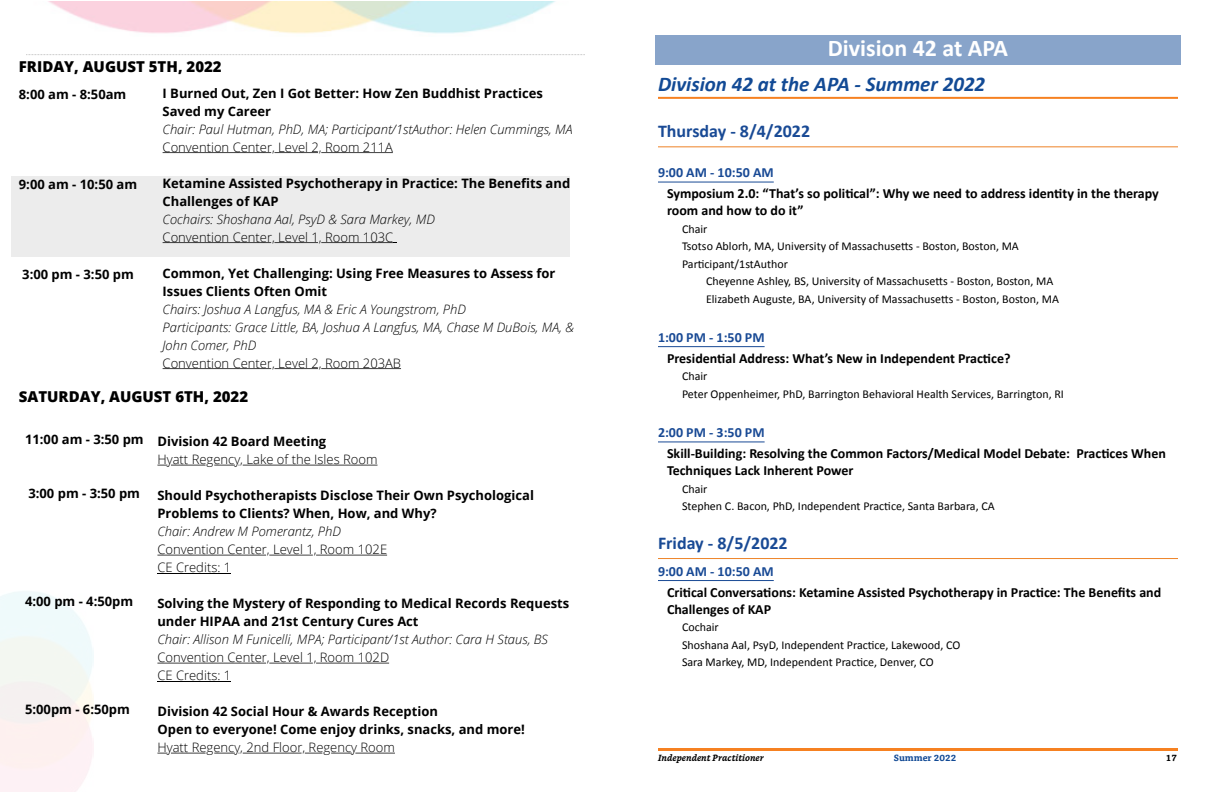
<style>
.page{position:relative;width:1224px;height:792px;background:#fff}
.page>*{position:absolute;margin:0;border:0;box-sizing:border-box;transform-origin:0 0}
.t1{font:700 24px "Calibri";color:#fff}
.t2{font:italic 700 21px "Calibri";color:#124a95}
.t3{font:700 18px "Calibri";color:#194a95}
.t4{font:800 15px "Open Sans";color:#000}
.t5{font:700 14px/16.8px "Calibri";color:#000}
.t6{font:700 14px "Calibri";color:#194a95}
.t7{font:700 13px/18px "Open Sans";color:#000}
.t8{font:italic 300 13px/18px "Open Sans";color:#000}
.t9{font:300 13px/18px "Open Sans";color:#000}
.t10{font:12px/17.5px "Calibri";color:#000}
.t11{font:italic 700 9px "Bookerly";color:#000}
.t12{font:700 9px "Bookerly";color:#124a95}
.t13{font:700 9px "Bookerly";color:#000}
</style>
<div class="page">
<hr style="left:658px;top:748px;width:520px;height:3px;background:#f68121">
<svg style="left:26px;top:54px;width:559px;height:1px"></svg>
<div style="left:11px;top:176px;width:558px;height:81px;background:#ececec"></div>
<hr style="left:321px;top:152px;width:72px;height:1px;background:#000">
<hr style="left:274px;top:152px;width:44px;height:1px;background:#000">
<hr style="left:163px;top:152px;width:108px;height:1px;background:#000">
<hr style="left:321px;top:242px;width:72px;height:1px;background:#000">
<hr style="left:274px;top:242px;width:44px;height:1px;background:#000">
<hr style="left:163px;top:242px;width:108px;height:1px;background:#000">
<hr style="left:321px;top:368px;width:80px;height:1px;background:#000">
<hr style="left:274px;top:368px;width:44px;height:1px;background:#000">
<hr style="left:163px;top:368px;width:108px;height:1px;background:#000">
<hr style="left:243px;top:465px;width:134px;height:1px;background:#000">
<svg style="left:214px;top:465px;width:26px;height:1px"></svg>
<hr style="left:171px;top:465px;width:35px;height:1px;background:#000">
<hr style="left:316px;top:555px;width:71px;height:1px;background:#000">
<hr style="left:269px;top:555px;width:44px;height:1px;background:#000">
<hr style="left:157px;top:555px;width:109px;height:1px;background:#000">
<hr style="left:157px;top:573px;width:74px;height:1px;background:#000">
<hr style="left:316px;top:663px;width:73px;height:1px;background:#000">
<hr style="left:269px;top:663px;width:44px;height:1px;background:#000">
<hr style="left:157px;top:663px;width:109px;height:1px;background:#000">
<hr style="left:157px;top:681px;width:74px;height:1px;background:#000">
<hr style="left:355px;top:753px;width:40px;height:1px;background:#000">
<svg style="left:331px;top:753px;width:21px;height:1px"></svg>
<svg style="left:305px;top:753px;width:17px;height:1px"></svg>
<hr style="left:243px;top:753px;width:59px;height:1px;background:#000">
<svg style="left:214px;top:753px;width:26px;height:1px"></svg>
<hr style="left:171px;top:753px;width:35px;height:1px;background:#000">
<div style="left:655px;top:35px;width:526px;height:30px;background:#88a4ca"></div>
<hr style="left:658px;top:97px;width:520px;height:2px;background:#f68121">
<hr style="left:658px;top:146px;width:520px;height:1px;background:#ee8327">
<hr style="left:658px;top:182px;width:116px;height:1px;background:#194a95">
<hr style="left:658px;top:346px;width:107px;height:1px;background:#194a95">
<hr style="left:658px;top:442px;width:107px;height:1px;background:#194a95">
<hr style="left:658px;top:558px;width:520px;height:1px;background:#ee8327">
<hr style="left:658px;top:580px;width:116px;height:1px;background:#194a95">
<p class="t4" style="left:19px;top:55px;width:204px">FRIDAY, AUGUST 5TH, 2022</p>
<p class="t7" style="left:19px;top:85px;width:109px">8:00 am - 8:50am</p>
<p class="t7" style="left:19px;top:175px;width:120px">9:00 am - 10:50 am</p>
<p class="t7" style="left:22px;top:265px;width:113px">3:00 pm - 3:50 pm</p>
<p class="t7" style="left:163px;top:84px;width:382px">I Burned Out, Zen I Got Better: How Zen Buddhist Practices<br>Saved my Career</p>
<p class="t8" style="left:163px;top:119px;width:411px">Chair: Paul Hutman, PhD, MA; Participant/1stAuthor: Helen Cummings, MA</p>
<p class="t9" style="left:163px;top:138px;width:232px">Convention Center, Level 2, Room 211A</p>
<p class="t7" style="left:163px;top:174px;width:409px">Ketamine Assisted Psychotherapy in Practice: The Benefits and<br>Challenges of KAP</p>
<p class="t8" style="left:163px;top:209px;width:274px">Cochairs: Shoshana Aal, PsyD &amp; Sara Markey, MD</p>
<p class="t9" style="left:163px;top:228px;width:232px">Convention Center, Level 1, Room 103C</p>
<p class="t7" style="left:163px;top:264px;width:394px">Common, Yet Challenging: Using Free Measures to Assess for<br>Issues Clients Often Omit</p>
<p class="t8" style="left:163px;top:299px;width:413px">Chairs: Joshua A Langfus, MA &amp; Eric A Youngstrom, PhD<br>Participants: Grace Little, BA, Joshua A Langfus, MA, Chase M DuBois, MA, &amp;<br>John Comer, PhD</p>
<p class="t9" style="left:163px;top:354px;width:240px">Convention Center, Level 2, Room 203AB</p>
<p class="t4" style="left:19px;top:385px;width:231px">SATURDAY, AUGUST 6TH, 2022</p>
<p class="t7" style="left:157px;top:432px;width:170px">Division 42 Board Meeting</p>
<p class="t9" style="left:157px;top:450px;width:222px">Hyatt Regency, Lake of the Isles Room</p>
<p class="t7" style="left:157px;top:486px;width:378px">Should Psychotherapists Disclose Their Own Psychological<br>Problems to Clients? When, How, and Why?</p>
<p class="t8" style="left:157px;top:522px;width:185px">Chair: Andrew M Pomerantz, PhD</p>
<p class="t9" style="left:157px;top:540px;width:231px">Convention Center, Level 1, Room 102E<br>CE Credits: 1</p>
<p class="t7" style="left:157px;top:594px;width:413px">Solving the Mystery of Responding to Medical Records Requests under HIPAA and 21st Century Cures Act</p>
<p class="t8" style="left:157px;top:630px;width:392px">Chair: Allison M Funicelli, MPA; Participant/1st Author: Cara H Staus, BS</p>
<p class="t9" style="left:157px;top:648px;width:233px">Convention Center, Level 1, Room 102D<br>CE Credits: 1</p>
<p class="t7" style="left:157px;top:702px;width:369px">Division 42 Social Hour &amp; Awards Reception<br>Open to everyone! Come enjoy drinks, snacks, and more!</p>
<p class="t9" style="left:157px;top:738px;width:239px">Hyatt Regency, 2nd Floor, Regency Room</p>
<p class="t7" style="left:25px;top:430px;width:120px">11:00 am - 3:50 pm</p>
<p class="t7" style="left:28px;top:484px;width:113px">3:00 pm - 3:50 pm</p>
<p class="t7" style="left:25px;top:592px;width:110px">4:00 pm - 4:50pm</p>
<p class="t7" style="left:25px;top:700px;width:106px">5:00pm - 6:50pm</p>
<h1 class="t1" style="left:828px;top:31px;width:182px">Division 42 at APA</h1>
<h2 class="t2" style="left:658px;top:69px;width:329px">Division 42 at the APA - Summer 2022</h2>
<h3 class="t3" style="left:658px;top:119px;width:154px">Thursday - 8/4/2022</h3>
<p class="t6" style="left:658px;top:162px;width:117px">9:00 AM - 10:50 AM</p>
<p class="t5" style="left:667px;top:185px;width:493px">Symposium 2.0: “That’s so political”: Why we need to address identity in the therapy room and how to do it”</p>
<p class="t10" style="left:682px;top:220px;width:338px">Chair<br>Tsotso Ablorh, MA, University of Massachusetts - Boston, Boston, MA<br>Participant/1stAuthor</p>
<p class="t10" style="left:706px;top:272px;width:355px">Cheyenne Ashley, BS, University of Massachusetts - Boston, Boston, MA<br>Elizabeth Auguste, BA, University of Massachusetts - Boston, Boston, MA</p>
<p class="t6" style="left:658px;top:327px;width:108px">1:00 PM - 1:50 PM</p>
<p class="t5" style="left:667px;top:349px;width:345px">Presidential Address: What’s New in Independent Practice?</p>
<p class="t10" style="left:682px;top:367px;width:383px">Chair<br>Peter Oppenheimer, PhD, Barrington Behavioral Health Services, Barrington, RI</p>
<p class="t6" style="left:658px;top:422px;width:108px">2:00 PM - 3:50 PM</p>
<p class="t5" style="left:667px;top:445px;width:500px">Skill-Building: Resolving the Common Factors/Medical Model Debate: Practices When<br>Techniques Lack Inherent Power</p>
<p class="t10" style="left:682px;top:479px;width:314px">Chair<br>Stephen C. Bacon, PhD, Independent Practice, Santa Barbara, CA</p>
<h3 class="t3" style="left:658px;top:530px;width:131px">Friday - 8/5/2022</h3>
<p class="t6" style="left:658px;top:561px;width:117px">9:00 AM - 10:50 AM</p>
<p class="t5" style="left:667px;top:583px;width:496px">Critical Conversations: Ketamine Assisted Psychotherapy in Practice: The Benefits and<br>Challenges of KAP</p>
<p class="t10" style="left:682px;top:618px;width:280px">Cochair<br>Shoshana Aal, PsyD, Independent Practice, Lakewood, CO<br>Sara Markey, MD, Independent Practice, Denver, CO</p>
<p class="t11" style="left:658px;top:752px;width:108px">Independent Practitioner</p>
<p class="t12" style="left:894px;top:752px;width:64px">Summer 2022</p>
<p class="t13" style="left:1166px;top:752px;width:13px">17</p>
</div>
